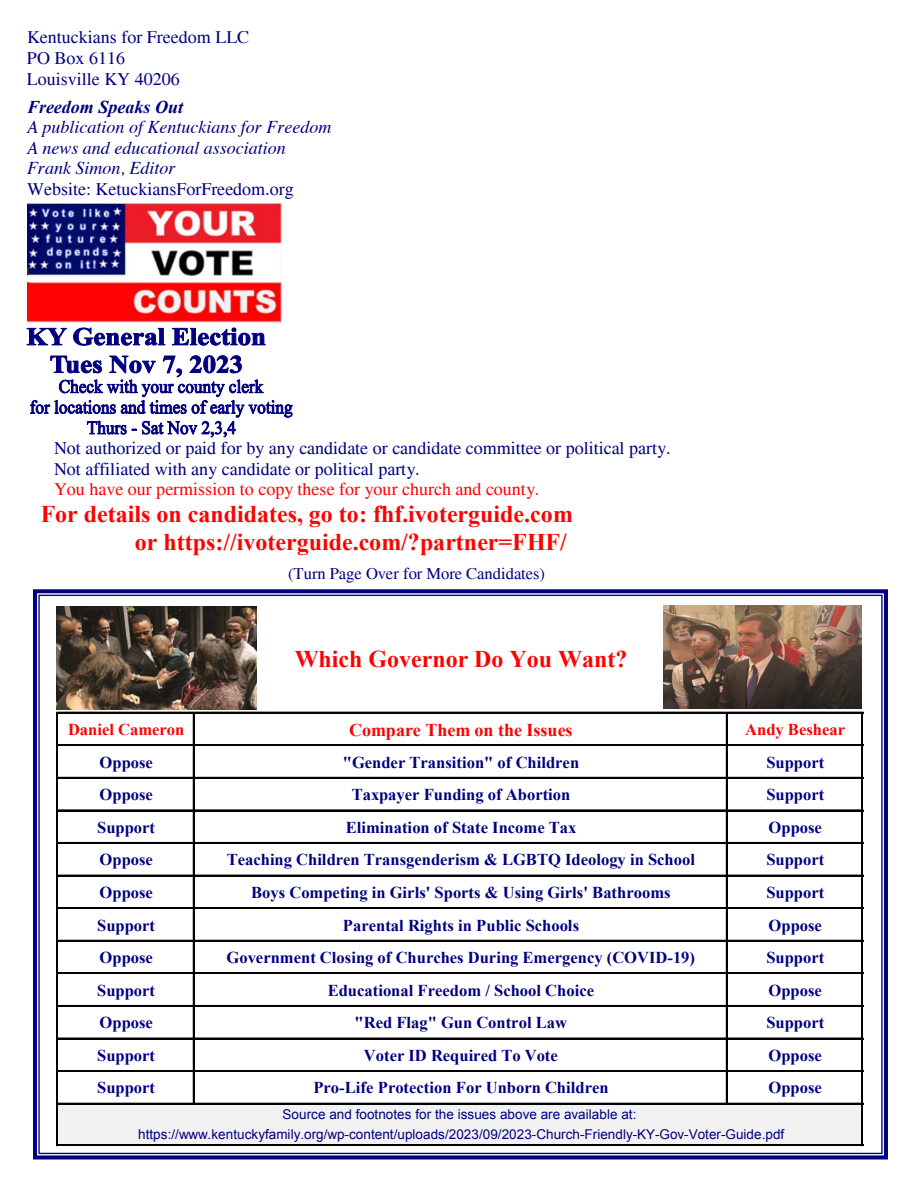
<style>
.page{position:relative;width:918px;height:1188px;background:#fff}
.page>*{position:absolute;margin:0;border:0;box-sizing:border-box;transform-origin:0 0}
.t1{font:700 24px/27.6px "Times New Roman";color:#f00;text-align:right}
.t2{font:18px/20.7px "Times";color:#000080}
.t3{font:italic 18px/20.5px "Times";color:#000080}
.t4{font:700 18px "Times New Roman";color:#f00}
.t5{font:700 16.5px "Times New Roman";color:#000080}
.t6{font:16.5px "Times";color:#000080}
.t7{font:700 16.5px "Times New Roman";color:#f00}
.t8{font:13.5px/20.7px "Arial";letter-spacing:.005em;color:#000080;text-align:center}
.s1{font-family:"Times New Roman";font-weight:700}
.s2{font-style:normal}
.s3{color:#f00}
</style>
<div class="page">
<svg style="left:33px;top:589px;width:855px;height:571px"></svg>
<img style="left:27px;top:203px;width:256px;height:120px">
<svg style="left:26px;top:328px;width:41px;height:18px"></svg>
<svg style="left:73px;top:327px;width:93px;height:19px"></svg>
<svg style="left:172px;top:327px;width:94px;height:19px"></svg>
<svg style="left:30px;top:355px;width:263px;height:83px"></svg>
<div style="left:52px;top:601px;width:816px;height:546px;background:#fff"></div>
<div style="left:58px;top:1104px;width:805px;height:41px;background:#f2f2f2"></div>
<hr style="left:56px;top:712px;width:1px;height:434px;background:#000">
<hr style="left:57px;top:712px;width:1px;height:434px;background:#000">
<hr style="left:193px;top:713px;width:2px;height:392px;background:#000">
<hr style="left:726px;top:713px;width:2px;height:392px;background:#000">
<hr style="left:861px;top:714px;width:1px;height:432px;background:#000">
<hr style="left:862px;top:713px;width:1px;height:433px;background:#000">
<hr style="left:58px;top:712px;width:805px;height:1px;background:#000">
<hr style="left:58px;top:744px;width:805px;height:1px;background:#000">
<hr style="left:58px;top:745px;width:805px;height:1px;background:#000">
<hr style="left:58px;top:777px;width:805px;height:2px;background:#000">
<hr style="left:58px;top:810px;width:805px;height:1px;background:#000">
<hr style="left:58px;top:842px;width:805px;height:2px;background:#000">
<hr style="left:58px;top:875px;width:805px;height:1px;background:#000">
<hr style="left:58px;top:907px;width:805px;height:1px;background:#000">
<hr style="left:58px;top:908px;width:805px;height:1px;background:#000">
<hr style="left:58px;top:940px;width:805px;height:2px;background:#000">
<hr style="left:58px;top:973px;width:805px;height:1px;background:#000">
<hr style="left:58px;top:1005px;width:805px;height:2px;background:#000">
<hr style="left:58px;top:1038px;width:805px;height:1px;background:#000">
<hr style="left:58px;top:1070px;width:805px;height:1px;background:#000">
<hr style="left:58px;top:1071px;width:805px;height:1px;background:#000">
<hr style="left:58px;top:1103px;width:805px;height:2px;background:#000">
<hr style="left:58px;top:1144px;width:805px;height:2px;background:#000">
<img style="left:663px;top:605px;width:199px;height:104px">
<img style="left:57px;top:606px;width:199px;height:104px">
<p class="t2" style="left:27px;top:27px;width:224px">Kentuckians for Freedom LLC<br>PO Box 6116<br>Louisville KY 40206</p>
<p class="t3" style="left:27px;top:95px;width:306px"><span class="s1">Freedom Speaks Out<br></span>A publication of Kentuckians for Freedom<br>A news and educational association<br>Frank Simon, Editor<br><span class="s2">Website: KetuckiansForFreedom.org</span></p>
<p class="t2" style="left:54px;top:438px;width:618px">Not authorized or paid for by any candidate or candidate committee or political party.<br>Not affiliated with any candidate or political party.<br><span class="s3">You have our permission to copy these for your church and county.</span></p>
<p class="t1" style="left:41px;top:500px;width:534px">For details on candidates, go to: fhf.ivoterguide.com or https://ivoterguide.com/?partner=FHF/</p>
<p class="t6" style="left:288px;top:564px;width:259px">(Turn Page Over for More Candidates)</p>
<p class="t1" style="left:295px;top:644px;width:334px">Which Governor Do You Want?</p>
<p class="t7" style="left:68px;top:718px;width:118px">Daniel Cameron</p>
<p class="t4" style="left:349px;top:717px;width:225px">Compare Them on the Issues</p>
<p class="t7" style="left:745px;top:718px;width:101px">Andy Beshear</p>
<p class="t5" style="left:100px;top:751px;width:55px">Oppose</p>
<p class="t5" style="left:343px;top:751px;width:238px">"Gender Transition" of Children</p>
<p class="t5" style="left:766px;top:751px;width:59px">Support</p>
<p class="t5" style="left:100px;top:783px;width:55px">Oppose</p>
<p class="t5" style="left:352px;top:783px;width:220px">Taxpayer Funding of Abortion</p>
<p class="t5" style="left:766px;top:783px;width:59px">Support</p>
<p class="t5" style="left:97px;top:816px;width:59px">Support</p>
<p class="t5" style="left:346px;top:816px;width:232px">Elimination of State Income Tax</p>
<p class="t5" style="left:769px;top:816px;width:55px">Oppose</p>
<p class="t5" style="left:100px;top:849px;width:55px">Oppose</p>
<p class="t5" style="left:227px;top:849px;width:470px">Teaching Children Transgenderism &amp; LGBTQ Ideology in School</p>
<p class="t5" style="left:766px;top:849px;width:59px">Support</p>
<p class="t5" style="left:100px;top:881px;width:55px">Oppose</p>
<p class="t5" style="left:251px;top:881px;width:421px">Boys Competing in Girls' Sports &amp; Using Girls' Bathrooms</p>
<p class="t5" style="left:766px;top:881px;width:59px">Support</p>
<p class="t5" style="left:97px;top:914px;width:59px">Support</p>
<p class="t5" style="left:343px;top:914px;width:238px">Parental Rights in Public Schools</p>
<p class="t5" style="left:769px;top:914px;width:55px">Oppose</p>
<p class="t5" style="left:100px;top:946px;width:55px">Oppose</p>
<p class="t5" style="left:227px;top:946px;width:470px">Government Closing of Churches During Emergency (COVID-19)</p>
<p class="t5" style="left:766px;top:946px;width:59px">Support</p>
<p class="t5" style="left:97px;top:979px;width:59px">Support</p>
<p class="t5" style="left:328px;top:979px;width:268px">Educational Freedom / School Choice</p>
<p class="t5" style="left:769px;top:979px;width:55px">Oppose</p>
<p class="t5" style="left:100px;top:1011px;width:55px">Oppose</p>
<p class="t5" style="left:355px;top:1011px;width:214px">"Red Flag" Gun Control Law</p>
<p class="t5" style="left:766px;top:1011px;width:59px">Support</p>
<p class="t5" style="left:97px;top:1044px;width:59px">Support</p>
<p class="t5" style="left:364px;top:1044px;width:195px">Voter ID Required To Vote</p>
<p class="t5" style="left:768px;top:1044px;width:55px">Oppose</p>
<p class="t5" style="left:97px;top:1077px;width:59px">Support</p>
<p class="t5" style="left:313px;top:1077px;width:297px">Pro-Life Protection For Unborn Children</p>
<p class="t5" style="left:768px;top:1077px;width:55px">Oppose</p>
<p class="t8" style="left:138px;top:1104px;width:648px">Source and footnotes for the issues above are available at: https://www.kentuckyfamily.org/wp-content/uploads/2023/09/2023-Church-Friendly-KY-Gov-Voter-Guide.pdf</p>
</div>
